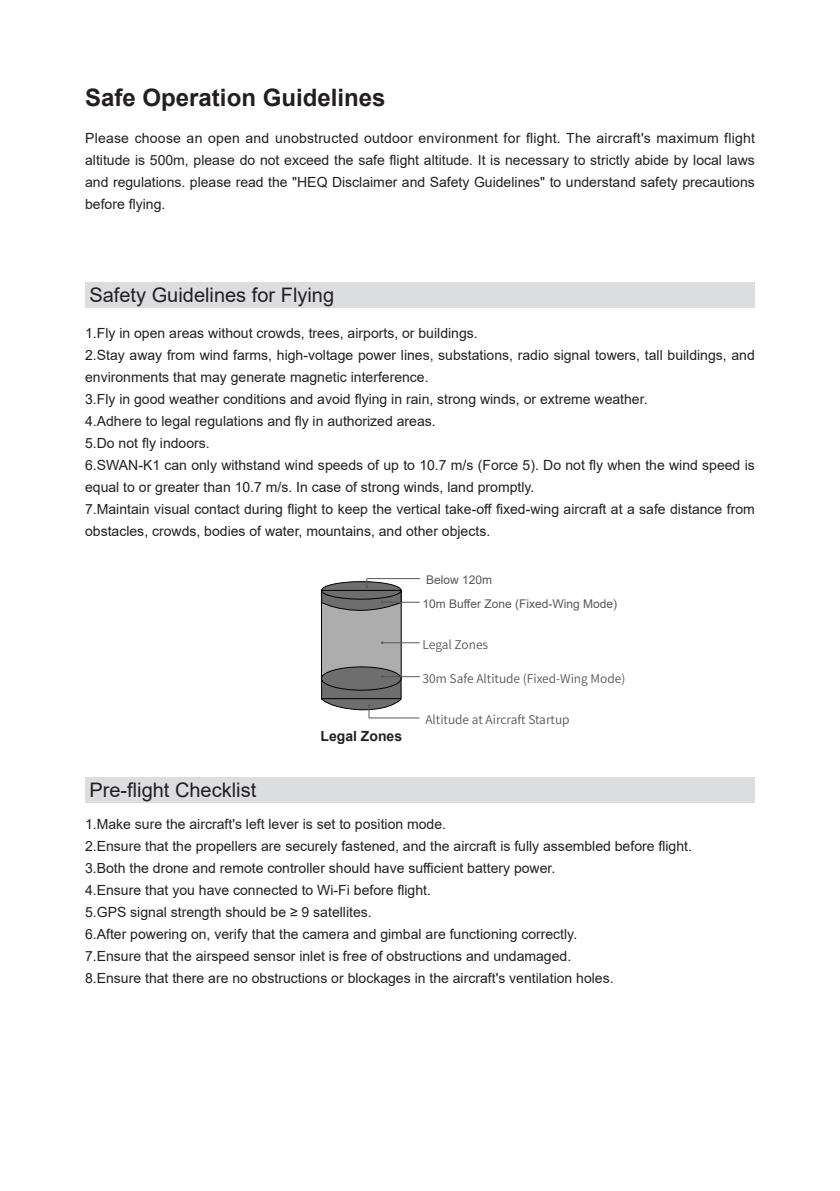
<style>
.page{position:relative;width:840px;height:1191px;background:#fff}
.page>*{position:absolute;margin:0;border:0;box-sizing:border-box;transform-origin:0 0}
.t1{font:700 24px "Arial";color:#231f20}
.t2{font:20px "Arial";color:#231f20}
.t3{font:14px/22px "Arial";color:#231f20}
.t4{font:700 14px "Arial";color:#231f20}
.t5{font:12px "Source Han Sans CN";color:#57585a}
.t6{font:12px "Arial";color:#57585a}
</style>
<div class="page">
<div style="left:321px;top:590px;width:80px;height:88px;background:#adadad;border:1px solid #000"></div>
<div style="left:321px;top:667px;width:80px;height:23px;background:#6e6e6e;border-radius:50%"></div>
<div style="left:321px;top:666px;width:80px;height:24px;border:1px solid #000;border-radius:50%"></div>
<div style="left:85px;top:777px;width:669px;height:26px;background:#dcdddf"></div>
<hr style="left:383px;top:676px;width:36px;height:1px;background:#57585a">
<hr style="left:383px;top:642px;width:36px;height:1px;background:#57585a">
<hr style="left:383px;top:602px;width:36px;height:1px;background:#57585a">
<hr style="left:367px;top:578px;width:53px;height:1px;background:#57585a">
<hr style="left:368px;top:717px;width:51px;height:1px;background:#57585a">
<svg style="left:321px;top:578px;width:80px;height:42px"></svg>
<svg style="left:321px;top:675px;width:80px;height:43px"></svg>
<div style="left:85px;top:282px;width:669px;height:25px;background:#dcdddf"></div>
<p class="t1" style="left:85px;top:80px;width:302px">Safe Operation Guidelines</p>
<p class="t3" style="left:85px;top:127px;width:671px;text-align:justify">Please choose an open and unobstructed outdoor environment for flight. The aircraft's maximum flight altitude is 500m, please do not exceed the safe flight altitude. It is necessary to strictly abide by local laws and regulations. please read the "HEQ Disclaimer and Safety Guidelines" to understand safety precautions before flying.</p>
<p class="t2" style="left:89px;top:281px;width:246px">Safety Guidelines for Flying</p>
<p class="t3" style="left:85px;top:322px;width:394px">1.Fly in open areas without crowds, trees, airports, or buildings.</p>
<p class="t3" style="left:85px;top:344px;width:670px">2.Stay away from wind farms, high-voltage power lines, substations, radio signal towers, tall buildings, and environments that may generate magnetic interference.</p>
<p class="t3" style="left:85px;top:388px;width:563px">3.Fly in good weather conditions and avoid flying in rain, strong winds, or extreme weather.</p>
<p class="t3" style="left:85px;top:410px;width:352px">4.Adhere to legal regulations and fly in authorized areas.</p>
<p class="t3" style="left:85px;top:432px;width:126px">5.Do not fly indoors.</p>
<p class="t3" style="left:85px;top:454px;width:670px">6.SWAN-K1 can only withstand wind speeds of up to 10.7 m/s (Force 5). Do not fly when the wind speed is equal to or greater than 10.7 m/s. In case of strong winds, land promptly.</p>
<p class="t3" style="left:85px;top:498px;width:670px">7.Maintain visual contact during flight to keep the vertical take-off fixed-wing aircraft at a safe distance from obstacles, crowds, bodies of water, mountains, and other objects.</p>
<p class="t6" style="left:426px;top:572px;width:68px">Below 120m</p>
<p class="t6" style="left:422px;top:595px;width:196px">10m Buffer Zone (Fixed-Wing Mode)</p>
<p class="t5" style="left:422px;top:637px;width:67px">Legal Zones</p>
<p class="t5" style="left:422px;top:671px;width:204px">30m Safe Altitude (Fixed-Wing Mode)</p>
<p class="t2" style="left:89px;top:776px;width:168px">Pre-flight Checklist</p>
<p class="t4" style="left:320px;top:726px;width:83px">Legal Zones</p>
<p class="t5" style="left:425px;top:713px;width:146px">Altitude at Aircraft Startup</p>
<p class="t3" style="left:85px;top:812px;width:362px">1.Make sure the aircraft's left lever is set to position mode.</p>
<p class="t3" style="left:85px;top:834px;width:608px">2.Ensure that the propellers are securely fastened, and the aircraft is fully assembled before flight.</p>
<p class="t3" style="left:85px;top:856px;width:471px">3.Both the drone and remote controller should have sufficient battery power.</p>
<p class="t3" style="left:85px;top:878px;width:347px">4.Ensure that you have connected to Wi-Fi before flight.</p>
<p class="t3" style="left:85px;top:900px;width:288px">5.GPS signal strength should be ≥ 9 satellites.</p>
<p class="t3" style="left:85px;top:922px;width:493px">6.After powering on, verify that the camera and gimbal are functioning correctly.</p>
<p class="t3" style="left:85px;top:944px;width:487px">7.Ensure that the airspeed sensor inlet is free of obstructions and undamaged.</p>
<p class="t3" style="left:85px;top:966px;width:529px">8.Ensure that there are no obstructions or blockages in the aircraft's ventilation holes.</p>
</div>
